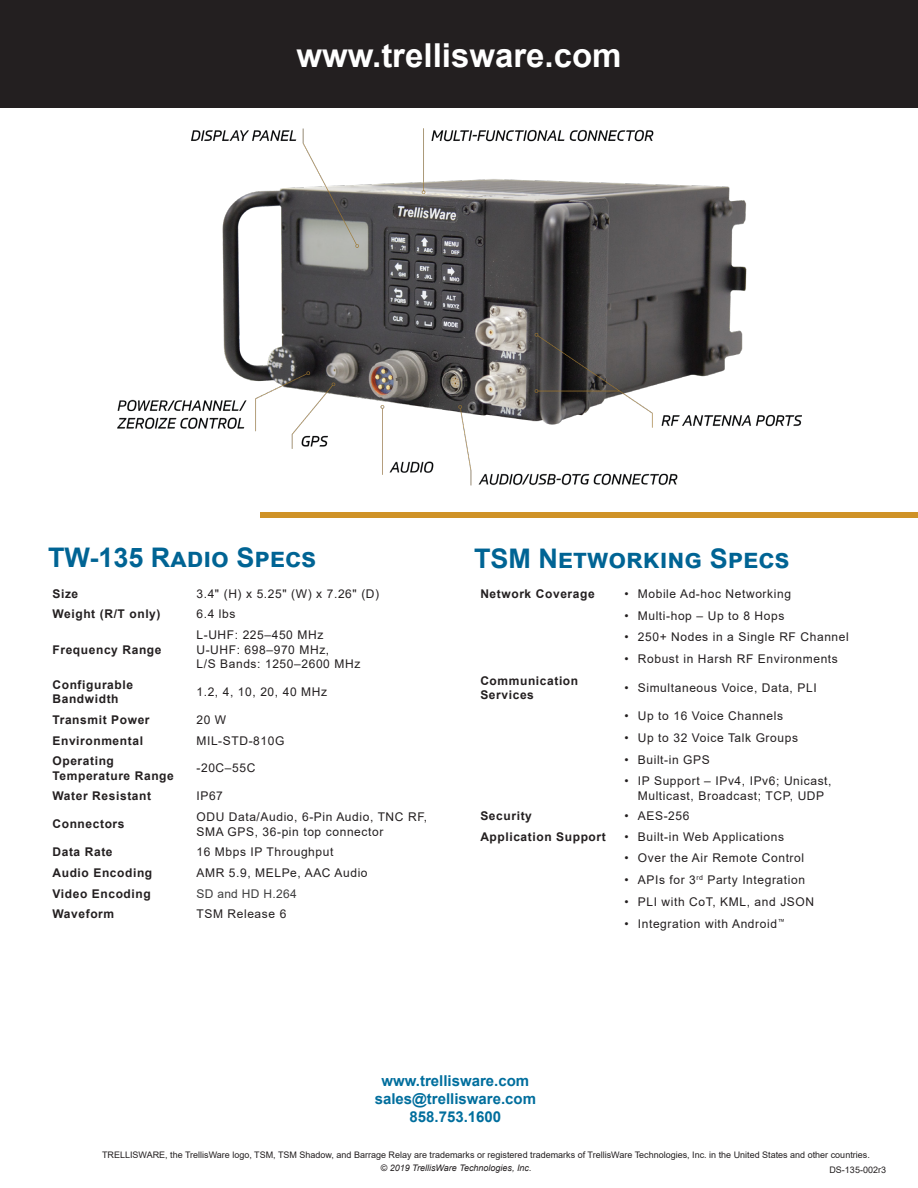
<style>
.page{position:relative;width:918px;height:1188px;background:#fff}
.page>*{position:absolute;margin:0;border:0;box-sizing:border-box;transform-origin:0 0}
.Body_front{font:700 33px "Arial";color:#fff}
.Body_front-2{font:700 27px "Arial";color:#006494}
.t1{font:700 15px/18px "Arial";color:#006e9d;text-align:center}
.Table_Font{font:12px/14.4px "Arial";letter-spacing:.05em;color:#231f20}
.Table_Font-2{font:700 12px "Arial";letter-spacing:.05em;color:#231f20}
.contact{font:700 12px/14.4px "Arial";letter-spacing:.05em;color:#231f20}
.Table_Font-3{font:12px "Arial";letter-spacing:.025em;color:#3e3e3f}
.t2{font:9px "Arial";color:#231f20}
.t3{font:italic 9px "Arial";color:#231f20}
.s1{color:#fff}
</style>
<div class="page">
<div style="left:0;top:0;width:918px;height:108px;background:#231f20"></div>
<div style="left:260px;top:512px;width:658px;height:6px;background:#cf9227"></div>
<img style="left:118px;top:129px;width:683px;height:357px">
<p class="Body_front" style="left:296px;top:33px;width:327px">www.trellisware.com</p>
<p class="Body_front-2" style="left:48px;top:538px;width:270px">TW-135 Radio Specs</p>
<p class="Table_Font-2" style="left:52px;top:585px;width:27px">Size</p>
<p class="Table_Font" style="left:196px;top:586px;width:184px">3.4" (H) x 5.25" (W) x 7.26" (D)</p>
<p class="Table_Font-2" style="left:52px;top:606px;width:110px">Weight (R/T only)</p>
<p class="Table_Font" style="left:196px;top:607px;width:40px">6.4 lbs</p>
<p class="Table_Font-2" style="left:52px;top:641px;width:111px">Frequency Range</p>
<p class="Table_Font" style="left:196px;top:628px;width:128px">L-UHF: 225–450 MHz</p>
<p class="Table_Font" style="left:196px;top:642px;width:134px">U-UHF: 698–970 MHz,</p>
<p class="Table_Font" style="left:196px;top:656px;width:165px">L/S Bands: 1250–2600 MHz</p>
<p class="Table_Font-2" style="left:52px;top:676px;width:82px">Configurable</p>
<p class="Table_Font-2" style="left:52px;top:690px;width:68px">Bandwidth</p>
<p class="Table_Font" style="left:196px;top:684px;width:132px">1.2, 4, 10, 20, 40 MHz</p>
<p class="Table_Font-2" style="left:52px;top:711px;width:99px">Transmit Power</p>
<p class="Table_Font" style="left:196px;top:712px;width:31px">20 W</p>
<p class="Table_Font-2" style="left:52px;top:732px;width:92px">Environmental</p>
<p class="Table_Font" style="left:196px;top:733px;width:89px">MIL-STD-810G</p>
<p class="Table_Font-2" style="left:52px;top:753px;width:63px">Operating</p>
<p class="Table_Font-2" style="left:52px;top:767px;width:123px">Temperature Range</p>
<p class="Table_Font" style="left:196px;top:761px;width:60px">-20C–55C</p>
<p class="Table_Font-2" style="left:52px;top:788px;width:100px">Water Resistant</p>
<p class="Table_Font" style="left:196px;top:789px;width:28px">IP67</p>
<p class="Table_Font-2" style="left:52px;top:816px;width:74px">Connectors</p>
<p class="Table_Font" style="left:196px;top:810px;width:232px">ODU Data/Audio, 6-Pin Audio, TNC RF,<br>SMA GPS, 36-pin top connector</p>
<p class="Table_Font-2" style="left:52px;top:844px;width:62px">Data Rate</p>
<p class="Table_Font" style="left:196px;top:845px;width:138px">16 Mbps IP Throughput</p>
<p class="Table_Font-2" style="left:52px;top:864px;width:101px">Audio Encoding</p>
<p class="Table_Font" style="left:196px;top:866px;width:173px">AMR 5.9, MELPe, AAC Audio</p>
<p class="Table_Font-2" style="left:52px;top:885px;width:100px">Video Encoding</p>
<p class="Table_Font-3" style="left:196px;top:885px;width:102px">SD and HD H.264</p>
<p class="Table_Font-2" style="left:52px;top:906px;width:63px">Waveform</p>
<p class="Table_Font" style="left:196px;top:907px;width:91px">TSM Release 6</p>
<p class="Body_front-2" style="left:474px;top:540px;width:317px">TSM Networking Specs</p>
<p class="Table_Font-2" style="left:480px;top:586px;width:116px">Network Coverage</p>
<p class="Table_Font" style="left:624px;top:587px;width:168px">• Mobile Ad-hoc Networking</p>
<p class="Table_Font" style="left:624px;top:608px;width:162px">• Multi-hop – Up to 8 Hops</p>
<p class="Table_Font" style="left:624px;top:630px;width:226px">• 250+ Nodes in a Single RF Channel</p>
<p class="Table_Font" style="left:624px;top:652px;width:215px">• Robust in Harsh RF Environments</p>
<p class="contact" style="left:480px;top:673px;width:99px">Communication<br>Services</p>
<p class="Table_Font" style="left:624px;top:680px;width:194px">• Simultaneous Voice, Data, PLI</p>
<p class="Table_Font" style="left:624px;top:709px;width:160px">• Up to 16 Voice Channels</p>
<p class="Table_Font" style="left:624px;top:731px;width:175px">• Up to 32 Voice Talk Groups</p>
<p class="Table_Font" style="left:624px;top:752px;width:87px">• Built-in GPS</p>
<p class="Table_Font" style="left:624px;top:774px;width:209px;text-align:center">• IP Support – IPv4, IPv6; Unicast,<br>Multicast, Broadcast; TCP, UDP</p>
<p class="contact" style="left:480px;top:809px;width:53px">Security</p>
<p class="Table_Font" style="left:624px;top:809px;width:67px">• AES-256</p>
<p class="Table_Font-2" style="left:480px;top:828px;width:127px">Application Support</p>
<p class="Table_Font" style="left:624px;top:830px;width:161px">• Built-in Web Applications</p>
<p class="Table_Font" style="left:624px;top:851px;width:181px">• Over the Air Remote Control</p>
<p class="Table_Font" style="left:624px;top:873px;width:182px">• APIs for 3<sup>rd</sup> Party Integration</p>
<p class="Table_Font" style="left:624px;top:895px;width:191px">• PLI with CoT, KML, and JSON</p>
<p class="Table_Font" style="left:624px;top:916px;width:162px">• Integration with Android<sup>™</sup></p>
<p class="t1" style="left:375px;top:1072px;width:163px">www.trellisware.com sales@trellisware.com</p>
<p class="t1" style="left:410px;top:1108px;width:93px">858.753.1600</p>
<p class="t2" style="left:102px;top:1149px;width:769px">TRELLISWARE, the TrellisWare logo, TSM, TSM Shadow, and Barrage Relay are trademarks or registered trademarks of TrellisWare Technologies, Inc. in the United States and other countries.</p>
<p class="t3" style="left:381px;top:1162px;width:153px">© 2019 TrellisWare Technologies, Inc.</p>
<p class="t2" style="left:829px;top:1164px;width:63px">DS-135-002r3<span class="s1">2</span></p>
</div>
